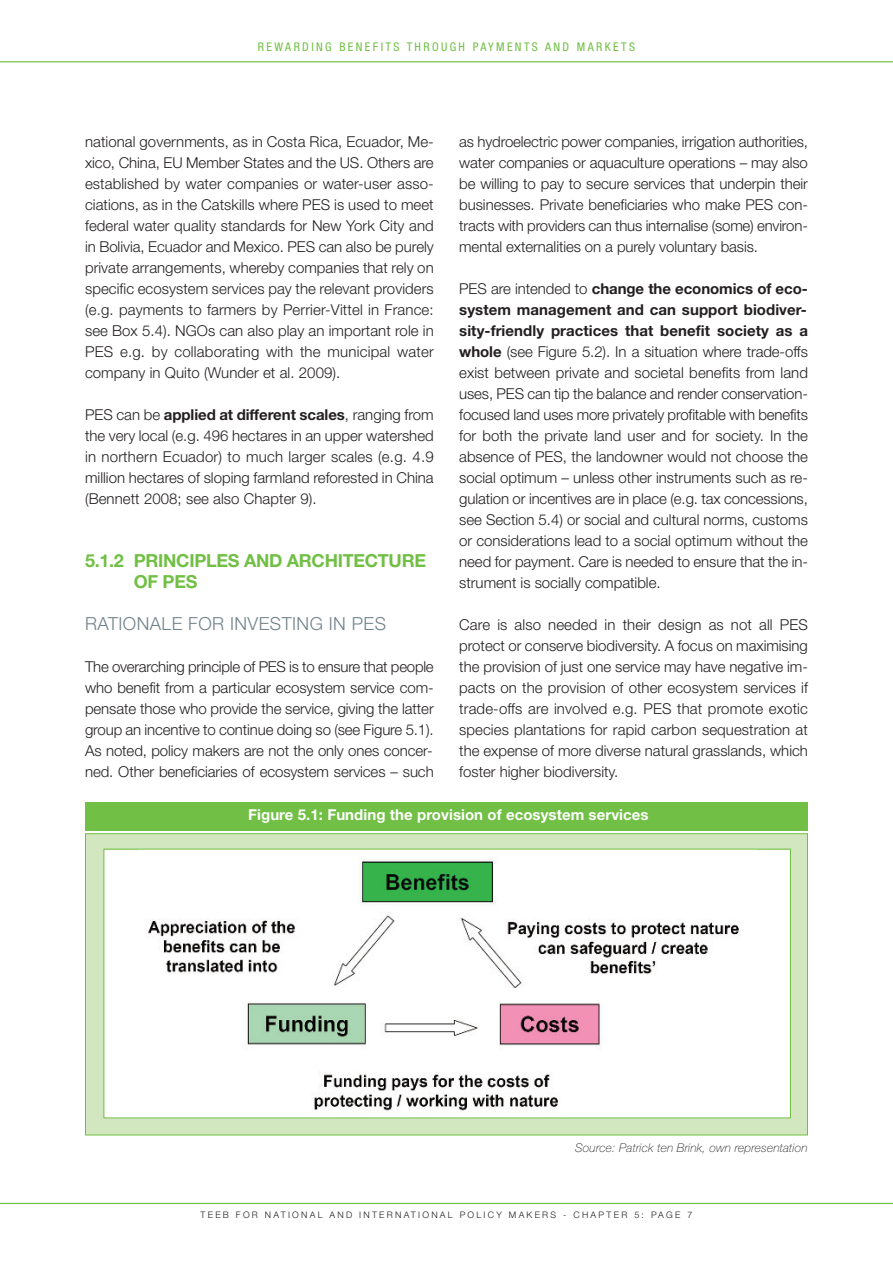
<style>
.page{position:relative;width:893px;height:1263px;background:#fff}
.page>*{position:absolute;margin:0;border:0;box-sizing:border-box;transform-origin:0 0}
.t1{font:700 18px/21px "Helvetica Neue";letter-spacing:-.015em;color:#71bf44}
.t2{font:300 18px "Helvetica Neue";letter-spacing:.025em;color:#71828a}
.t3{font:300 15px/21px "Helvetica Neue";color:#231f20;text-align:justify}
.t4{font:700 15px "Helvetica Neue";letter-spacing:.005em;color:#fff}
.t5{font:condensed 12px "Helvetica Neue";letter-spacing:.2em;color:#71bf44}
.t6{font:italic 100 12px "Helvetica Neue";letter-spacing:.015em;color:#231f20}
.t7{font:300 9px "Helvetica Neue";letter-spacing:.25em;color:#231f20}
.s1{font-weight:700}
</style>
<div class="page">
<hr style="left:0;top:61px;width:893px;height:1px;background:#71bf44">
<hr style="left:0;top:1203px;width:893px;height:1px;background:#71bf44">
<div style="left:86px;top:834px;width:721px;height:300px;background:#d2e7c0"></div>
<div style="left:85px;top:802px;width:723px;height:28px;background:#71bf44"></div>
<div style="left:104px;top:849px;width:686px;height:268px;background:#fff"></div>
<img style="left:148px;top:859px;width:591px;height:252px">
<div style="left:103px;top:849px;width:688px;height:269px;border:1px solid #71bf44"></div>
<p class="t5" style="left:258px;top:43px;width:379px">REWARDING BENEFITS THROUGH PAYMENTS AND MARKETS</p>
<p class="t3" style="left:85px;top:133px;width:350px">national governments, as in Costa Rica, Ecuador, Me&shy;xico, China, EU Member States and the US. Others are established by water companies or water-user asso&shy;ciations, as in the Catskills where PES is used to meet federal water quality standards for New York City and in Bolivia, Ecuador and Mexico. PES can also be purely private arrangements, whereby companies that rely on specific ecosystem services pay the relevant providers (e.g. payments to farmers by Perrier-Vittel in France: see Box 5.4). NGOs can also play an important role in PES e.g. by collaborating with the municipal water company in Quito (Wunder et al. 2009).</p>
<p class="t3" style="left:85px;top:406px;width:350px">PES can be <span class="s1">applied at different scales</span>, ranging from the very local (e.g. 496 hectares in an upper watershed in northern Ecuador) to much larger scales (e.g. 4.9 million hectares of sloping farmland reforested in China (Bennett 2008; see also Chapter 9).</p>
<p class="t3" style="left:459px;top:133px;width:350px">as hydroelectric power companies, irrigation authorities, water companies or aquaculture operations – may also be willing to pay to secure services that underpin their businesses. Private beneficiaries who make PES con&shy;tracts with providers can thus internalise (some) environ&shy;mental externalities on a purely voluntary basis.</p>
<p class="t3" style="left:459px;top:280px;width:350px">PES are intended to <span class="s1">change the economics of eco&shy;system management and can support biodiver&shy;sity-friendly practices that benefit society as a whole</span> (see Figure 5.2). In a situation where trade-offs exist between private and societal benefits from land uses, PES can tip the balance and render conservation&shy;focused land uses more privately profitable with benefits for both the private land user and for society. In the absence of PES, the landowner would not choose the social optimum – unless other instruments such as re&shy;gulation or incentives are in place (e.g. tax concessions, see Section 5.4) or social and cultural norms, customs or considerations lead to a social optimum without the need for payment. Care is needed to ensure that the in&shy;strument is socially compatible.</p>
<p class="t3" style="left:459px;top:616px;width:350px">Care is also needed in their design as not all PES protect or conserve biodiversity. A focus on maximising the provision of just one service may have negative im&shy;pacts on the provision of other ecosystem services if trade-offs are involved e.g. PES that promote exotic species plantations for rapid carbon sequestration at the expense of more diverse natural grasslands, which foster higher biodiversity.</p>
<p class="t1" style="left:134px;top:552px;width:294px;text-indent:-49px">5.1.2 PRINCIPLES AND ARCHITECTURE<br>OF PES</p>
<p class="t2" style="left:85px;top:617px;width:303px">RATIONALE FOR INVESTING IN PES</p>
<p class="t3" style="left:85px;top:658px;width:350px">The overarching principle of PES is to ensure that people who benefit from a particular ecosystem service com&shy;pensate those who provide the service, giving the latter group an incentive to continue doing so (see Figure 5.1).<br>As noted, policy makers are not the only ones concer&shy;ned. Other beneficiaries of ecosystem services – such</p>
<p class="t4" style="left:248px;top:809px;width:402px">Figure 5.1: Funding the provision of ecosystem services</p>
<p class="t6" style="left:575px;top:1144px;width:234px">Source: Patrick ten Brink, own representation</p>
<p class="t7" style="left:200px;top:1212px;width:493px">TEEB FOR NATIONAL AND INTERNATIONAL POLICY MAKERS - CHAPTER 5: PAGE 7</p>
</div>
